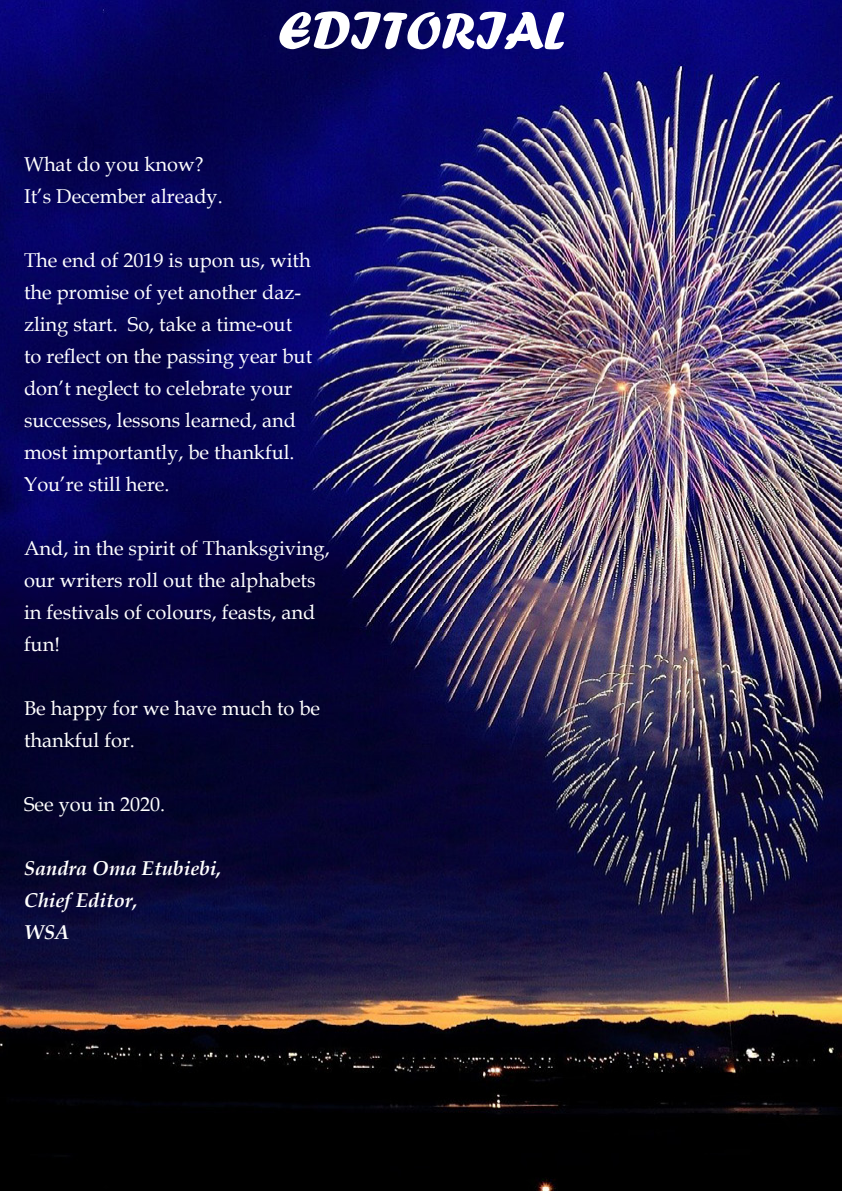
<style>
.page{position:relative;width:842px;height:1191px;background:#fff}
.page>*{position:absolute;margin:0;border:0;box-sizing:border-box;transform-origin:0 0}
.t1{font:55px "Forte";color:#fff}
.t2{font:20px/32px "Book Antiqua";color:#fff}
.t3{font:italic 700 20px/32px "Book Antiqua";color:#fff}
</style>
<div class="page">
<img style="left:0;top:0;width:842px;height:1191px">
<p class="t2" style="left:24px;top:147px;width:200px">What do you know?<br>It’s December already.</p>
<h1 class="t1" style="left:278px;top:-1px;width:289px">EDITORIAL</h1>
<p class="t2" style="left:24px;top:243px;width:290px">The end of 2019 is upon us, with the promise of yet another daz&shy;zling start. So, take a time-out to reflect on the passing year but don’t neglect to celebrate your successes, lessons learned, and most importantly, be thankful.<br>You’re still here.</p>
<p class="t2" style="left:24px;top:531px;width:307px">And, in the spirit of Thanksgiving, our writers roll out the alphabets in festivals of colours, feasts, and fun!</p>
<p class="t2" style="left:24px;top:691px;width:298px">Be happy for we have much to be thankful for.</p>
<p class="t2" style="left:24px;top:787px;width:143px">See you in 2020.</p>
<p class="t3" style="left:24px;top:852px;width:199px">Sandra Oma Etubiebi,<br>Chief Editor,<br>WSA</p>
</div>
